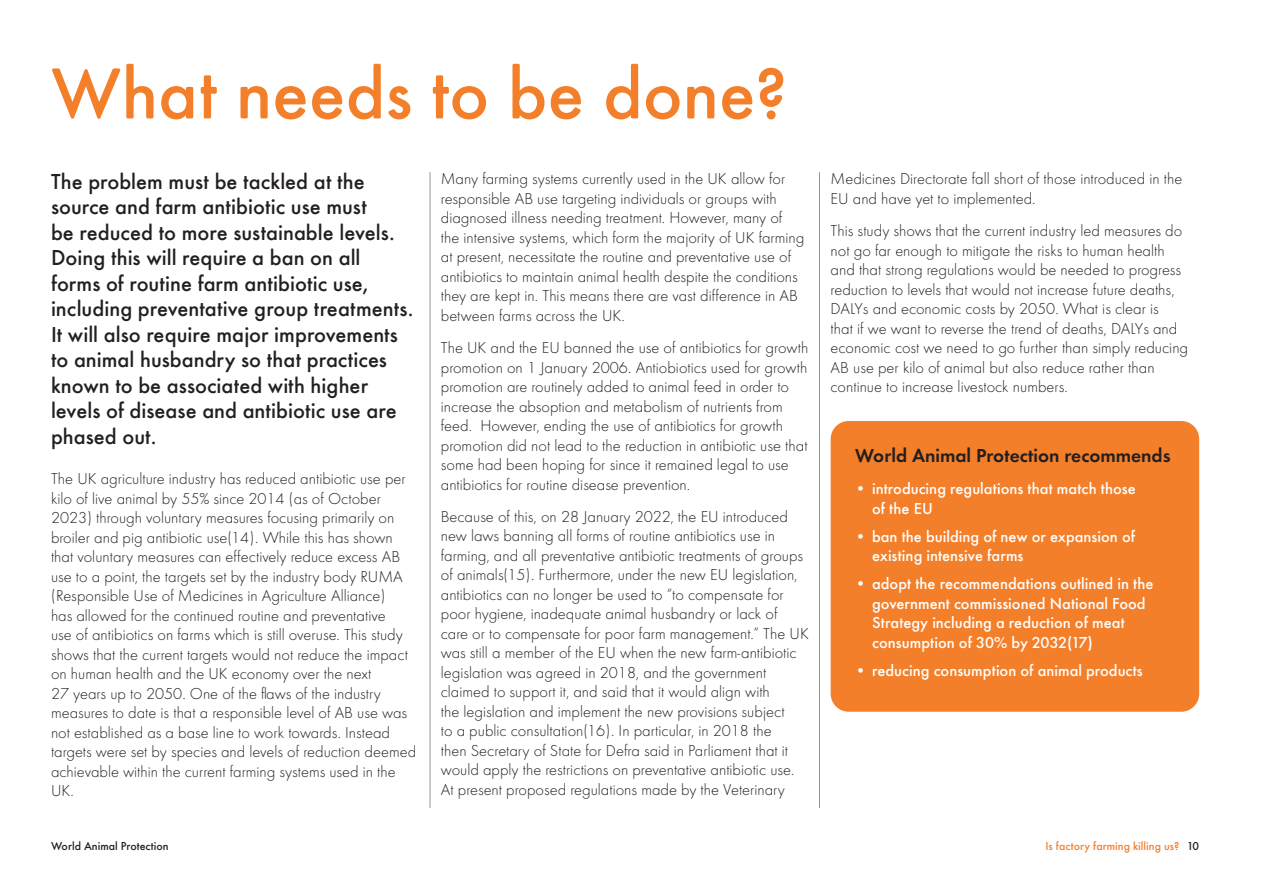
<style>
.page{position:relative;width:1263px;height:893px;background:#fff}
.page>*{position:absolute;margin:0;border:0;box-sizing:border-box;transform-origin:0 0}
.t1{font:500 75px "Futura Round";color:#f47f2a}
.t2{font:500 22.5px/25.5px "Futura Round";color:#231f20}
.t3{font:600 19.5px "Futura Round";color:#231f20}
.t4{font:300 16.5px/19.5px "Futura Round";color:#231f20}
.t5{font:500 16.5px/19.5px "Futura Round";color:#fff}
.t6{font:500 12px "Futura Round";color:#f47f2a}
.t7{font:500 12px "Futura Round";color:#231f20}
.s1{color:#231f20}
</style>
<div class="page">
<div style="left:831px;top:421px;width:368px;height:291px;background:#f47f2a;border-radius:18px"></div>
<hr style="left:430px;top:172px;width:1px;height:636px;background:#939598">
<hr style="left:819px;top:172px;width:1px;height:636px;background:#939598">
<h1 class="t1" style="left:51px;top:63px;width:738px">What needs to be done?</h1>
<p class="t2" style="left:51px;top:170px;width:364px">The problem must be tackled at the source and farm antibiotic use must<br>be reduced to more sustainable levels.<br>Doing this will require a ban on all forms of routine farm antibiotic use, including preventative group treatments.<br>It will also require major improvements to animal husbandry so that practices known to be associated with higher levels of disease and antibiotic use are phased out.</p>
<p class="t4" style="left:51px;top:470px;width:367px">The UK agriculture industry has reduced antibiotic use per kilo of live animal by 55% since 2014 (as of October 2023) through voluntary measures focusing primarily on broiler and pig antibiotic use(14). While this has shown that voluntary measures can effectively reduce excess AB use to a point, the targets set by the industry body RUMA (Responsible Use of Medicines in Agriculture Alliance)<br>has allowed for the continued routine and preventative<br>use of antibiotics on farms which is still overuse. This study shows that the current targets would not reduce the impact on human health and the UK economy over the next<br>27 years up to 2050. One of the flaws of the industry measures to date is that a responsible level of AB use was not established as a base line to work towards. Instead targets were set by species and levels of reduction deemed achievable within the current farming systems used in the UK.</p>
<p class="t4" style="left:441px;top:170px;width:365px">Many farming systems currently used in the UK allow for responsible AB use targeting individuals or groups with diagnosed illness needing treatment. However, many of the intensive systems, which form the majority of UK farming at present, necessitate the routine and preventative use of antibiotics to maintain animal health despite the conditions they are kept in. This means there are vast difference in AB between farms across the UK.</p>
<p class="t4" style="left:441px;top:339px;width:369px">The UK and the EU banned the use of antibiotics for growth promotion on 1 January 2006. Antiobiotics used for growth promotion are routinely added to animal feed in order to increase the absoption and metabolism of nutrients from feed. However, ending the use of antibiotics for growth promotion did not lead to the reduction in antibiotic use that some had been hoping for since it remained legal to use antibiotics for routine disease prevention.</p>
<p class="t4" style="left:441px;top:508px;width:370px">Because of this, on 28 January 2022, the EU introduced new laws banning all forms of routine antibiotics use in farming, and all preventative antibiotic treatments of groups of animals(15). Furthermore, under the new EU legislation, antibiotics can no longer be used to “to compensate for poor hygiene, inadequate animal husbandry or lack of care or to compensate for poor farm management.” The UK was still a member of the EU when the new farm-antibiotic legislation was agreed in 2018, and the government claimed to support it, and said that it would align with<br>the legislation and implement the new provisions subject<br>to a public consultation(16). In particular, in 2018 the<br>then Secretary of State for Defra said in Parliament that it would apply the restrictions on preventative antibiotic use.<br>At present proposed regulations made by the Veterinary</p>
<p class="t4" style="left:831px;top:170px;width:353px">Medicines Directorate fall short of those introduced in the<br>EU and have yet to implemented.</p>
<p class="t4" style="left:831px;top:222px;width:359px">This study shows that the current industry led measures do not go far enough to mitigate the risks to human health and that strong regulations would be needed to progress reduction to levels that would not increase future deaths, DALYs and economic costs by 2050. What is clear is<br>that if we want to reverse the trend of deaths, DALYs and economic cost we need to go further than simply reducing AB use per kilo of animal but also reduce rather than continue to increase livestock numbers.</p>
<p class="t3" style="left:855px;top:444px;width:317px">World Animal Protection recommends</p>
<p class="t5" style="left:872px;top:480px;width:265px;text-indent:-17px">• introducing regulations that match those of the EU</p>
<p class="t5" style="left:872px;top:528px;width:265px;text-indent:-17px">• ban the building of new or expansion of existing intensive farms</p>
<p class="t5" style="left:872px;top:575px;width:283px;text-indent:-17px">• adopt the recommendations outlined in the government commissioned National Food Strategy including a reduction of meat consumption of 30% by 2032(17)</p>
<p class="t5" style="left:855px;top:662px;width:289px">• reducing consumption of animal products</p>
<p class="t7" style="left:51px;top:839px;width:119px">World Animal Protection</p>
<p class="t6" style="left:1045px;top:841px;width:155px">Is factory farming killing us? <span class="s1">10</span></p>
</div>
